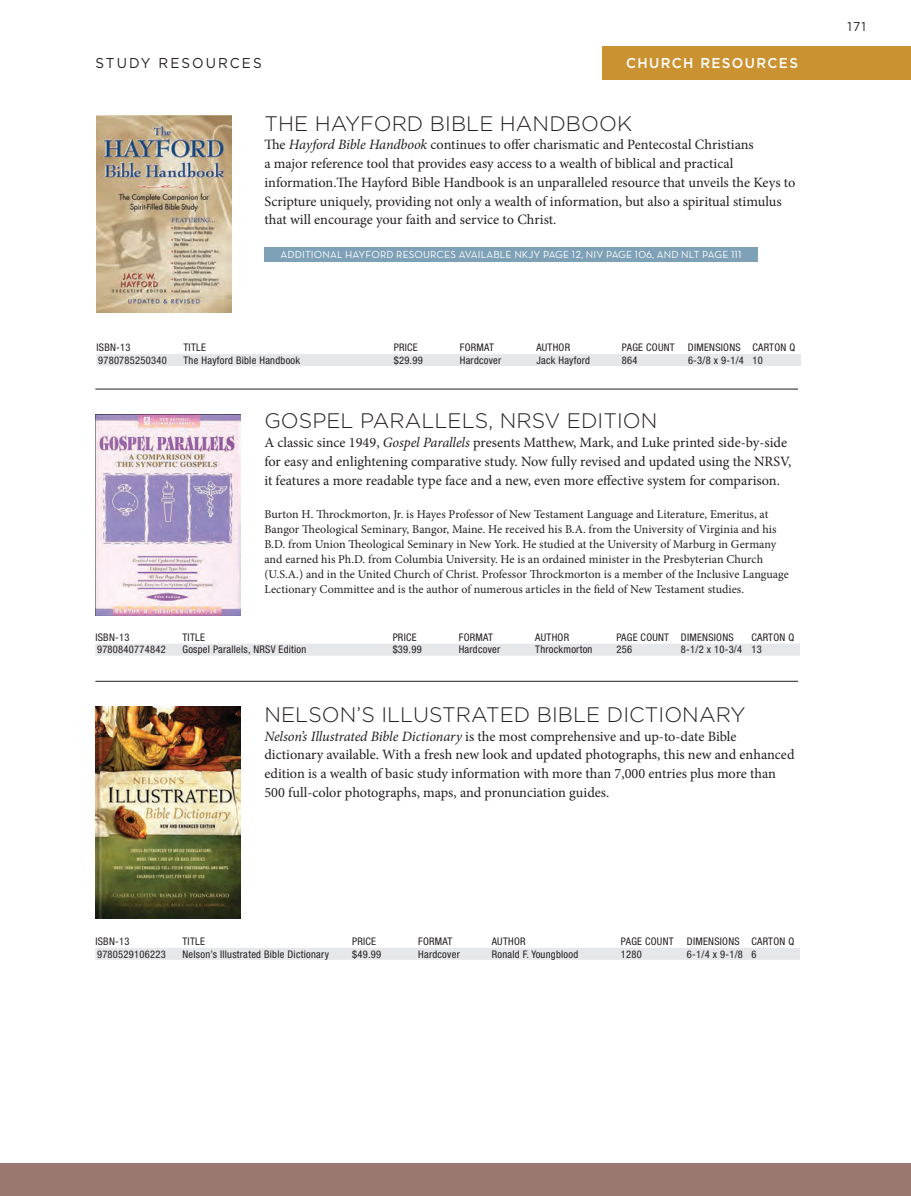
<style>
.page{position:relative;width:911px;height:1196px;background:#fff}
.page>*{position:absolute;margin:0;border:0;box-sizing:border-box;transform-origin:0 0}
.t1{font:300 21px "Gotham";letter-spacing:.005em;color:#231f20}
.t2{font:14.25px/18.8px "Minion Pro";letter-spacing:-.005em;color:#231f20}
.t3{font:500 14.25px "Gotham";letter-spacing:.1em;color:#fff;scale:.95 1}
.t4{font:14.25px "Gotham";letter-spacing:.15em;color:#231f20;scale:.95 1}
.t5{font:12.75px "Gotham";color:#231f20;scale:.95 1}
.t6{font:12px/15px "Minion Pro";color:#231f20}
.t7{font:condensed 10.5px "Helvetica Neue LT Std";letter-spacing:.025em;color:#231f20}
.t8{font:10.5px "Neutraface Text";letter-spacing:.01em;color:#fff}
.s1{font-style:italic}
</style>
<div class="page">
<div style="left:602px;top:47px;width:308px;height:33px;background:#cb9231"></div>
<div style="left:0;top:1163px;width:910px;height:33px;background:#9a7771"></div>
<div style="left:96px;top:354px;width:704px;height:12px;background:#e6e7e9"></div>
<img style="left:96px;top:115px;width:135px;height:198px">
<div style="left:95px;top:644px;width:704px;height:12px;background:#e6e7e9"></div>
<img style="left:95px;top:414px;width:145px;height:201px">
<hr style="left:95px;top:681px;width:702px;height:1px;background:#231f20">
<hr style="left:95px;top:389px;width:702px;height:1px;background:#231f20">
<img style="left:95px;top:707px;width:145px;height:211px">
<div style="left:95px;top:948px;width:704px;height:12px;background:#e6e7e9"></div>
<div style="left:264px;top:247px;width:493px;height:15px;background:#7ea1b7"></div>
<p class="t4" style="left:95px;top:55px;width:176px">STUDY RESOURCES</p>
<p class="t3" style="left:626px;top:55px;width:182px">CHURCH RESOURCES</p>
<h1 class="t1" style="left:264px;top:112px;width:369px">THE HAYFORD BIBLE HANDBOOK</h1>
<p class="t2" style="left:264px;top:136px;width:532px">The <span class="s1">Hayford Bible Handbook</span> continues to offer charismatic and Pentecostal Christians<br>a major reference tool that provides easy access to a wealth of biblical and practical information.The Hayford Bible Handbook is an unparalleled resource that unveils the Keys to Scripture uniquely, providing not only a wealth of information, but also a spiritual stimulus that will encourage your faith and service to Christ.</p>
<p class="t8" style="left:280px;top:248px;width:462px">ADDITIONAL HAYFORD RESOURCES AVAILABLE NKJY PAGE 12, NIV PAGE 106, AND NLT PAGE 111</p>
<p class="t7" style="left:96px;top:341px;width:36px">ISBN-13</p>
<p class="t7" style="left:183px;top:341px;width:24px">TITLE</p>
<p class="t7" style="left:393px;top:341px;width:26px">PRICE</p>
<p class="t7" style="left:459px;top:341px;width:36px">FORMAT</p>
<p class="t7" style="left:536px;top:341px;width:35px">AUTHOR</p>
<p class="t7" style="left:621px;top:341px;width:54px">PAGE COUNT</p>
<p class="t7" style="left:687px;top:341px;width:109px">DIMENSIONS CARTON Q</p>
<p class="t7" style="left:98px;top:354px;width:70px">9780785250340</p>
<p class="t7" style="left:183px;top:354px;width:118px">The Hayford Bible Handbook</p>
<p class="t7" style="left:393px;top:354px;width:31px">$29.99</p>
<p class="t7" style="left:459px;top:354px;width:43px">Hardcover</p>
<p class="t7" style="left:536px;top:354px;width:55px">Jack Hayford</p>
<p class="t7" style="left:621px;top:354px;width:17px">864</p>
<p class="t7" style="left:687px;top:354px;width:76px">6-3/8 x 9-1/4 10</p>
<h1 class="t1" style="left:264px;top:410px;width:394px">GOSPEL PARALLELS, NRSV EDITION</h1>
<p class="t2" style="left:264px;top:433px;width:528px">A classic since 1949, <span class="s1">Gospel Parallels</span> presents Matthew, Mark, and Luke printed side-by-side for easy and enlightening comparative study. Now fully revised and updated using the NRSV, it features a more readable type face and a new, even more effective system for comparison.</p>
<p class="t6" style="left:264px;top:506px;width:526px">Burton H. Throckmorton, Jr. is Hayes Professor of New Testament Language and Literature, Emeritus, at Bangor Theological Seminary, Bangor, Maine. He received his B.A. from the University of Virginia and his B.D. from Union Theological Seminary in New York. He studied at the University of Marburg in Germany and earned his Ph.D. from Columbia University. He is an ordained minister in the Presbyterian Church (U.S.A.) and in the United Church of Christ. Professor Throckmorton is a member of the Inclusive Language Lectionary Committee and is the author of numerous articles in the field of New Testament studies.</p>
<p class="t7" style="left:95px;top:631px;width:36px">ISBN-13</p>
<p class="t7" style="left:182px;top:631px;width:24px">TITLE</p>
<p class="t7" style="left:392px;top:631px;width:26px">PRICE</p>
<p class="t7" style="left:458px;top:631px;width:36px">FORMAT</p>
<p class="t7" style="left:535px;top:631px;width:35px">AUTHOR</p>
<p class="t7" style="left:616px;top:631px;width:119px">PAGE COUNT DIMENSIONS</p>
<p class="t7" style="left:751px;top:631px;width:44px">CARTON Q</p>
<p class="t7" style="left:97px;top:644px;width:70px">9780840774842</p>
<p class="t7" style="left:182px;top:644px;width:125px">Gospel Parallels, NRSV Edition</p>
<p class="t7" style="left:392px;top:644px;width:31px">$39.99</p>
<p class="t7" style="left:458px;top:644px;width:43px">Hardcover</p>
<p class="t7" style="left:535px;top:644px;width:59px">Throckmorton</p>
<p class="t7" style="left:616px;top:644px;width:17px">256</p>
<p class="t7" style="left:680px;top:644px;width:82px">8-1/2 x 10-3/4 13</p>
<h1 class="t1" style="left:264px;top:703px;width:482px">NELSON’S ILLUSTRATED BIBLE DICTIONARY</h1>
<p class="t2" style="left:264px;top:727px;width:531px"><span class="s1">Nelson’s Illustrated Bible Dictionary</span> is the most comprehensive and up-to-date Bible dictionary available. With a fresh new look and updated photographs, this new and enhanced edition is a wealth of basic study information with more than 7,000 entries plus more than 500 full-color photographs, maps, and pronunciation guides.</p>
<p class="t5" style="left:847px;top:20px;width:21px">171</p>
<p class="t7" style="left:95px;top:935px;width:36px">ISBN-13</p>
<p class="t7" style="left:182px;top:935px;width:24px">TITLE</p>
<p class="t7" style="left:352px;top:935px;width:26px">PRICE</p>
<p class="t7" style="left:418px;top:935px;width:36px">FORMAT</p>
<p class="t7" style="left:491px;top:935px;width:35px">AUTHOR</p>
<p class="t7" style="left:620px;top:935px;width:54px">PAGE COUNT</p>
<p class="t7" style="left:686px;top:935px;width:109px">DIMENSIONS CARTON Q</p>
<p class="t7" style="left:97px;top:948px;width:70px">9780529106223</p>
<p class="t7" style="left:182px;top:948px;width:148px">Nelson’s Illustrated Bible Dictionary</p>
<p class="t7" style="left:352px;top:948px;width:31px">$49.99</p>
<p class="t7" style="left:418px;top:948px;width:43px">Hardcover</p>
<p class="t7" style="left:491px;top:948px;width:88px">Ronald F. Youngblood</p>
<p class="t7" style="left:620px;top:948px;width:22px">1280</p>
<p class="t7" style="left:686px;top:948px;width:71px">6-1/4 x 9-1/8 6</p>
</div>
